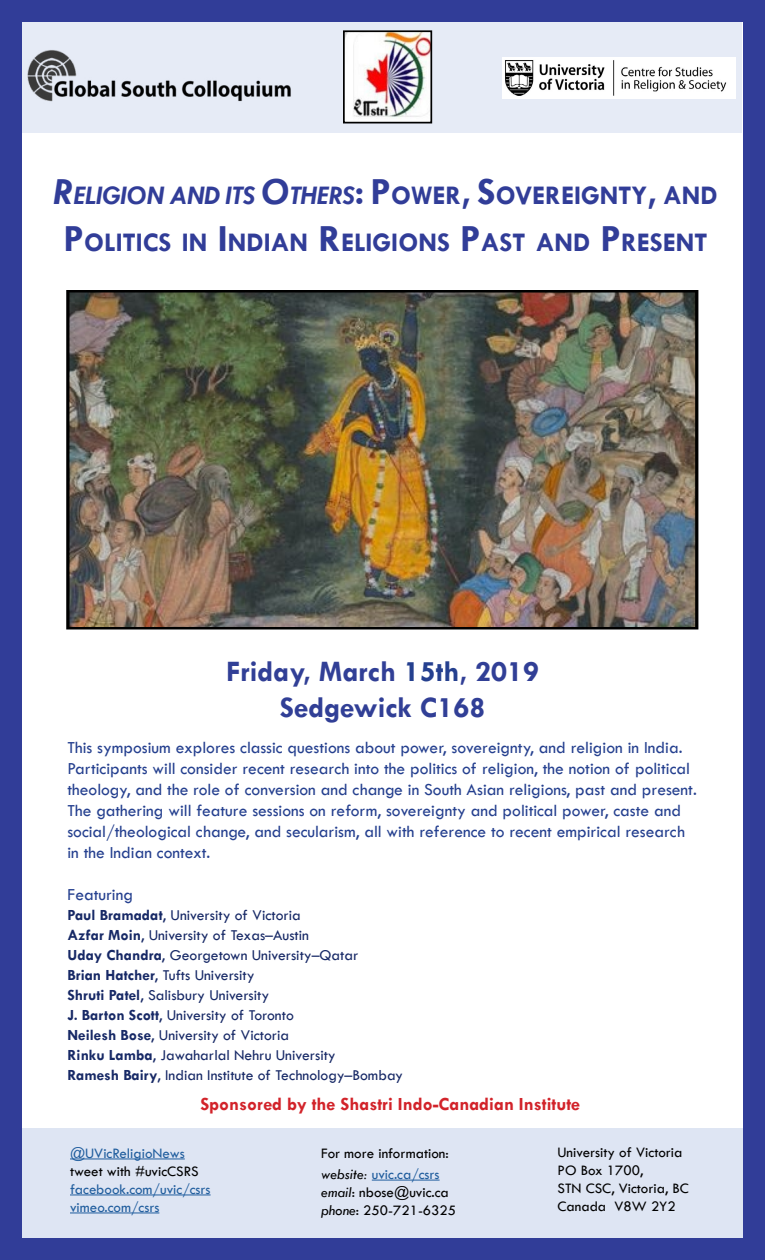
<style>
.page{position:relative;width:765px;height:1260px;background:#fff}
.page>*{position:absolute;margin:0;border:0;box-sizing:border-box;transform-origin:0 0}
.t1{font:700 30px/36px "Tw Cen";color:#313f96;text-align:center}
.t2{font:700 27.12px/46.5px "Tw Cen";color:#313d98;text-align:center}
.t3{font:700 18.75px "Tw Cen";color:#d2232a}
.t4{font:17.5px/21px "Tw Cen";color:#25408f}
.t5{font:15.62px/20px "Tw Cen";color:#172966}
.t6{font:15px/18px "Tw Cen";color:#000}
.t7{font:15px/18px "Tw Cen";color:#215e9e}
.s1{font-style:italic;font-size:38.75px}
.s2{font-style:italic}
.s3{font-size:38.75px}
.s4{color:#25408f}
.s5{font-weight:700}
.s6{color:#215e9e}
</style>
<div class="page">
<div style="left:0;top:1128px;width:765px;height:132px;background:#dee5f3"></div>
<hr style="left:70px;top:1159px;width:115px;height:1px;background:#215e9e">
<hr style="left:70px;top:1195px;width:141px;height:1px;background:#215e9e">
<hr style="left:70px;top:1213px;width:89px;height:1px;background:#215e9e">
<hr style="left:372px;top:1180px;width:68px;height:1px;background:#215e9e">
<div style="left:0;top:0;width:22px;height:1260px;background:#313d98"></div>
<div style="left:743px;top:0;width:22px;height:1260px;background:#313d98"></div>
<div style="left:0;top:0;width:765px;height:22px;background:#313d98"></div>
<div style="left:0;top:1238px;width:765px;height:22px;background:#313d98"></div>
<div style="left:22px;top:22px;width:720px;height:111px;background:#e6ebf6"></div>
<img style="left:503px;top:57px;width:233px;height:41px">
<img style="left:27px;top:50px;width:264px;height:52px">
<img style="left:346px;top:33px;width:83px;height:87px">
<div style="left:343px;top:30px;width:89px;height:93px;border:2px solid #000"></div>
<img style="left:69px;top:293px;width:626px;height:334px">
<div style="left:66px;top:290px;width:632px;height:340px;border:2px solid #000"></div>
<h2 class="t2" style="left:53px;top:172px;width:666px"><span class="s1">R</span><span class="s2">ELIGION AND ITS</span> <span class="s1">O</span><span class="s2">THERS</span><span class="s3">: P</span>OWER<span class="s3">, S</span>OVEREIGNTY<span class="s3">,</span> AND<br><span class="s3">P</span>OLITICS IN <span class="s3">I</span> NDIAN <span class="s3">R</span>ELIGIONS <span class="s3">P</span>AST AND <span class="s3">P</span>RESENT</h2>
<h1 class="t1" style="left:226px;top:652px;width:314px">Friday, March <span class="s4">15th</span>, 2019<br>Sedgewick C168</h1>
<p class="t4" style="left:68px;top:737px;width:631px">This symposium explores classic questions about power, sovereignty, and religion in India.<br>Participants will consider recent research into the politics of religion, the notion of political theology, and the role of conversion and change in South Asian religions, past and present.<br>The gathering will feature sessions on reform, sovereignty and political power, caste and social/theological change, and secularism, all with reference to recent empirical research in the Indian context.</p>
<p class="t4" style="left:68px;top:884px;width:67px">Featuring</p>
<p class="t5" style="left:68px;top:905px;width:337px"><span class="s5">Paul Bramadat</span>, University of Victoria<br><span class="s5">Azfar Moin</span>, University of Texas–Austin<br><span class="s5">Uday Chandra</span>, Georgetown University–Qatar<br><span class="s5">Brian Hatcher</span>, Tufts University<br><span class="s5">Shruti Patel</span>, Salisbury University<br><span class="s5">J. Barton Scott</span>, University of Toronto<br><span class="s5">Neilesh Bose</span>, University of Victoria<br><span class="s5">Rinku Lamba</span>, Jawaharlal Nehru University<br><span class="s5">Ramesh Bairy</span>, Indian Institute of Technology–Bombay</p>
<p class="t3" style="left:200px;top:1093px;width:381px">Sponsored by the Shastri Indo-Canadian Institute</p>
<p class="t7" style="left:70px;top:1144px;width:116px">@UVicReligioNews</p>
<p class="t6" style="left:70px;top:1162px;width:130px">tweet with #uvicCSRS</p>
<p class="t7" style="left:70px;top:1180px;width:142px">facebook.com/uvic/csrs vimeo.com/csrs</p>
<p class="t6" style="left:321px;top:1144px;width:129px">For more information:</p>
<p class="t6" style="left:321px;top:1165px;width:136px"><span class="s2">website:</span> <span class="s6">uvic.ca/csrs </span><span class="s2">email</span>: nbose@uvic.ca <span class="s2">phone</span>: 250-721-6325</p>
<p class="t6" style="left:558px;top:1143px;width:133px">University of Victoria<br>PO Box 1700,<br>STN CSC, Victoria, BC<br>Canada V8W 2Y2</p>
</div>
